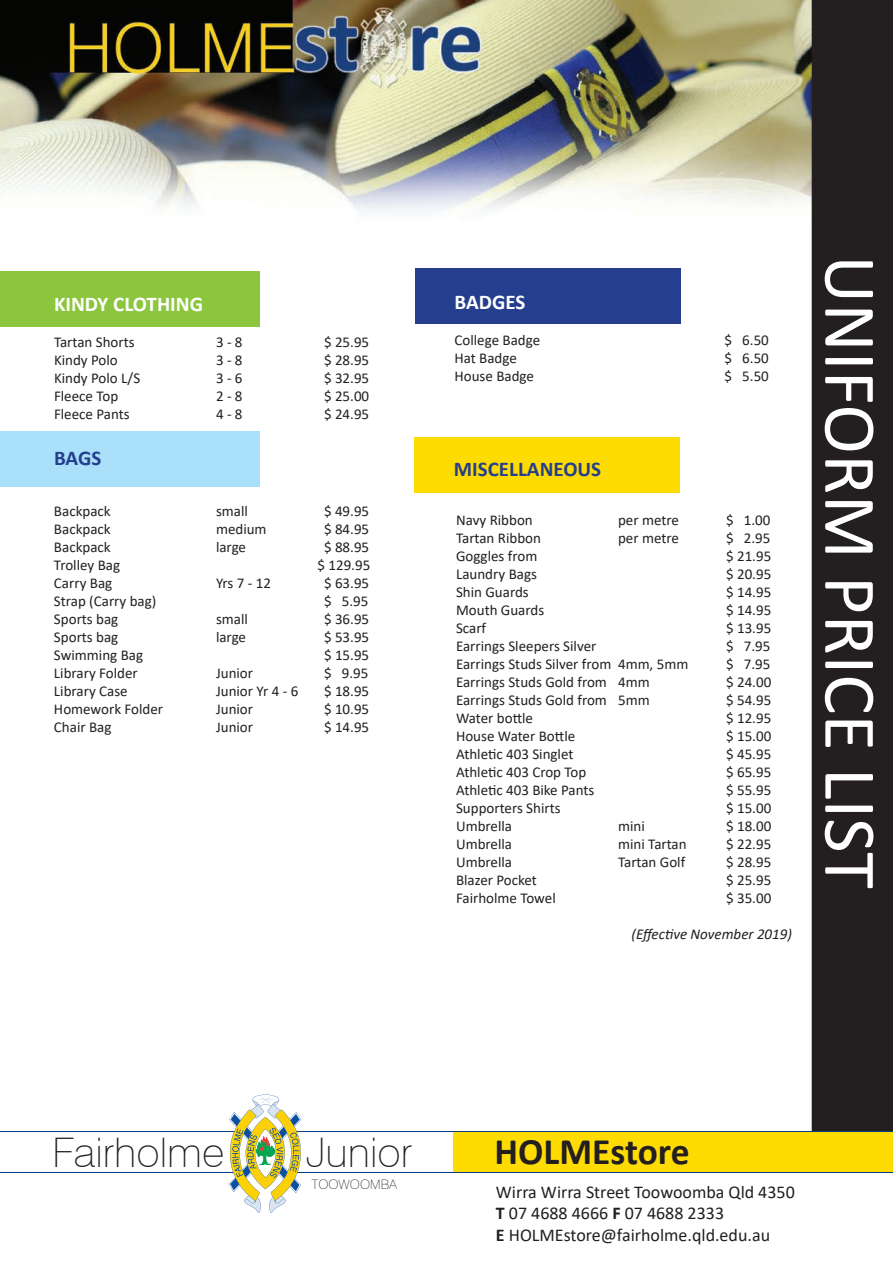
<style>
.page{position:relative;width:893px;height:1263px;background:#fff}
.page>*{position:absolute;margin:0;border:0;box-sizing:border-box;transform-origin:0 0}
.t1{font:75px "Calibri";color:#fff}
.t2{font:100 40.8px "Swiss 721 BT";color:#231f20;scale:1.05 1}
.t3{font:700 37.5px "Calibri";color:#231f20}
.t4{font:700 21px "Calibri";color:#fff}
.t5{font:700 21px "Calibri";color:#253f8e}
.t6{font:18px/21.6px "Calibri";color:#231f20}
.t7{font:15px "Calibri";color:#231f20}
.t8{font:italic 15px "Calibri";color:#231f20}
.t9{font:100 13.05px "Swiss 721 BT";color:#231f20;scale:1.05 1}
.s1{font-weight:700}
</style>
<div class="page">
<img style="left:0;top:0;width:812px;height:276px">
<div style="left:453px;top:1131px;width:440px;height:42px;background:#ffdc01"></div>
<div style="left:812px;top:0;width:81px;height:1131px;background:#231f20"></div>
<div style="left:0;top:271px;width:260px;height:55px;background:#8bc63e"></div>
<div style="left:415px;top:268px;width:266px;height:55px;background:#253f8e"></div>
<div style="left:0;top:432px;width:259px;height:55px;background:#aae0f9"></div>
<div style="left:415px;top:437px;width:265px;height:55px;background:#ffdc01"></div>
<hr style="left:0;top:1131px;width:237px;height:1px;background:#073f89">
<hr style="left:0;top:1172px;width:236px;height:1px;background:#073f89">
<hr style="left:294px;top:1131px;width:599px;height:1px;background:#073f89">
<hr style="left:296px;top:1172px;width:597px;height:1px;background:#073f89">
<svg style="left:228px;top:1094px;width:73px;height:119px"></svg>
<h3 class="t4" style="left:54px;top:289px;width:151px">KINDY CLOTHING</h3>
<p class="t7" style="left:54px;top:332px;width:82px">Tartan Shorts</p>
<p class="t7" style="left:216px;top:332px;width:28px">3 - 8</p>
<p class="t7" style="left:324px;top:332px;width:47px">$ 25.95</p>
<p class="t7" style="left:54px;top:350px;width:65px">Kindy Polo</p>
<p class="t7" style="left:216px;top:350px;width:28px">3 - 8</p>
<p class="t7" style="left:324px;top:350px;width:47px">$ 28.95</p>
<p class="t7" style="left:54px;top:368px;width:88px">Kindy Polo L/S</p>
<p class="t7" style="left:216px;top:368px;width:28px">3 - 6</p>
<p class="t7" style="left:324px;top:368px;width:47px">$ 32.95</p>
<p class="t7" style="left:54px;top:386px;width:66px">Fleece Top</p>
<p class="t7" style="left:216px;top:386px;width:28px">2 - 8</p>
<p class="t7" style="left:324px;top:386px;width:47px">$ 25.00</p>
<p class="t7" style="left:54px;top:404px;width:77px">Fleece Pants</p>
<p class="t7" style="left:216px;top:404px;width:28px">4 - 8</p>
<p class="t7" style="left:324px;top:404px;width:47px">$ 24.95</p>
<h3 class="t5" style="left:54px;top:444px;width:49px">BAGS</h3>
<p class="t7" style="left:54px;top:501px;width:58px">Backpack</p>
<p class="t7" style="left:216px;top:501px;width:33px">small</p>
<p class="t7" style="left:324px;top:501px;width:47px">$ 49.95</p>
<p class="t7" style="left:54px;top:519px;width:58px">Backpack</p>
<p class="t7" style="left:216px;top:519px;width:52px">medium</p>
<p class="t7" style="left:324px;top:519px;width:47px">$ 84.95</p>
<p class="t7" style="left:54px;top:537px;width:58px">Backpack</p>
<p class="t7" style="left:216px;top:537px;width:32px">large</p>
<p class="t7" style="left:324px;top:537px;width:47px">$ 88.95</p>
<p class="t7" style="left:54px;top:555px;width:68px">Trolley Bag</p>
<p class="t7" style="left:317px;top:555px;width:54px">$ 129.95</p>
<p class="t7" style="left:54px;top:573px;width:60px">Carry Bag</p>
<p class="t7" style="left:216px;top:573px;width:57px">Yrs 7 - 12</p>
<p class="t7" style="left:324px;top:573px;width:47px">$ 63.95</p>
<p class="t7" style="left:54px;top:591px;width:104px">Strap (Carry bag)</p>
<p class="t7" style="left:324px;top:591px;width:46px">$ 5.95</p>
<p class="t7" style="left:54px;top:609px;width:66px">Sports bag</p>
<p class="t7" style="left:216px;top:609px;width:33px">small</p>
<p class="t7" style="left:324px;top:609px;width:47px">$ 36.95</p>
<p class="t7" style="left:54px;top:627px;width:66px">Sports bag</p>
<p class="t7" style="left:216px;top:627px;width:32px">large</p>
<p class="t7" style="left:324px;top:627px;width:47px">$ 53.95</p>
<p class="t7" style="left:54px;top:645px;width:91px">Swimming Bag</p>
<p class="t7" style="left:324px;top:645px;width:47px">$ 15.95</p>
<p class="t7" style="left:54px;top:663px;width:85px">Library Folder</p>
<p class="t7" style="left:216px;top:663px;width:39px">Junior</p>
<p class="t7" style="left:324px;top:663px;width:46px">$ 9.95</p>
<p class="t7" style="left:54px;top:681px;width:75px">Library Case</p>
<p class="t7" style="left:216px;top:681px;width:84px">Junior Yr 4 - 6</p>
<p class="t7" style="left:324px;top:681px;width:47px">$ 18.95</p>
<p class="t7" style="left:54px;top:699px;width:111px">Homework Folder</p>
<p class="t7" style="left:216px;top:699px;width:39px">Junior</p>
<p class="t7" style="left:324px;top:699px;width:47px">$ 10.95</p>
<p class="t7" style="left:54px;top:717px;width:59px">Chair Bag</p>
<p class="t7" style="left:216px;top:717px;width:39px">Junior</p>
<p class="t7" style="left:324px;top:717px;width:47px">$ 14.95</p>
<h3 class="t4" style="left:454px;top:287px;width:72px">BADGES</h3>
<p class="t7" style="left:454px;top:330px;width:87px">College Badge</p>
<p class="t7" style="left:724px;top:330px;width:46px">$ 6.50</p>
<p class="t7" style="left:454px;top:348px;width:64px">Hat Badge</p>
<p class="t7" style="left:724px;top:348px;width:46px">$ 6.50</p>
<p class="t7" style="left:454px;top:366px;width:81px">House Badge</p>
<p class="t7" style="left:724px;top:366px;width:46px">$ 5.50</p>
<h3 class="t5" style="left:454px;top:454px;width:149px">MISCELLANEOUS</h3>
<p class="t7" style="left:456px;top:509px;width:78px">Navy Ribbon</p>
<p class="t7" style="left:618px;top:509px;width:62px">per metre</p>
<p class="t7" style="left:726px;top:509px;width:46px">$ 1.00</p>
<p class="t7" style="left:456px;top:527px;width:86px">Tartan Ribbon</p>
<p class="t7" style="left:618px;top:527px;width:62px">per metre</p>
<p class="t7" style="left:726px;top:527px;width:46px">$ 2.95</p>
<p class="t7" style="left:456px;top:545px;width:83px">Goggles from</p>
<p class="t7" style="left:726px;top:545px;width:47px">$ 21.95</p>
<p class="t7" style="left:456px;top:563px;width:82px">Laundry Bags</p>
<p class="t7" style="left:726px;top:563px;width:47px">$ 20.95</p>
<p class="t7" style="left:456px;top:581px;width:74px">Shin Guards</p>
<p class="t7" style="left:726px;top:581px;width:47px">$ 14.95</p>
<p class="t7" style="left:456px;top:599px;width:90px">Mouth Guards</p>
<p class="t7" style="left:726px;top:599px;width:47px">$ 14.95</p>
<p class="t7" style="left:456px;top:617px;width:32px">Scarf</p>
<p class="t7" style="left:726px;top:617px;width:47px">$ 13.95</p>
<p class="t7" style="left:456px;top:635px;width:142px">Earrings Sleepers Silver</p>
<p class="t7" style="left:726px;top:635px;width:46px">$ 7.95</p>
<p class="t7" style="left:456px;top:653px;width:234px">Earrings Studs Silver from 4mm, 5mm</p>
<p class="t7" style="left:726px;top:653px;width:46px">$ 7.95</p>
<p class="t7" style="left:456px;top:671px;width:195px">Earrings Studs Gold from 4mm</p>
<p class="t7" style="left:726px;top:671px;width:47px">$ 24.00</p>
<p class="t7" style="left:456px;top:689px;width:195px">Earrings Studs Gold from 5mm</p>
<p class="t7" style="left:726px;top:689px;width:47px">$ 54.95</p>
<p class="t7" style="left:456px;top:707px;width:79px">Water bottle</p>
<p class="t7" style="left:726px;top:707px;width:47px">$ 12.95</p>
<p class="t7" style="left:456px;top:725px;width:121px">House Water Bottle</p>
<p class="t7" style="left:726px;top:725px;width:47px">$ 15.00</p>
<p class="t7" style="left:456px;top:743px;width:119px">Athletic 403 Singlet</p>
<p class="t7" style="left:726px;top:743px;width:47px">$ 45.95</p>
<p class="t7" style="left:456px;top:761px;width:132px">Athletic 403 Crop Top</p>
<p class="t7" style="left:726px;top:761px;width:47px">$ 65.95</p>
<p class="t7" style="left:456px;top:779px;width:140px">Athletic 403 Bike Pants</p>
<p class="t7" style="left:726px;top:779px;width:47px">$ 55.95</p>
<p class="t7" style="left:456px;top:797px;width:106px">Supporters Shirts</p>
<p class="t7" style="left:726px;top:797px;width:47px">$ 15.00</p>
<p class="t7" style="left:456px;top:815px;width:58px">Umbrella</p>
<p class="t7" style="left:618px;top:815px;width:28px">mini</p>
<p class="t7" style="left:726px;top:815px;width:47px">$ 18.00</p>
<p class="t7" style="left:456px;top:833px;width:58px">Umbrella</p>
<p class="t7" style="left:618px;top:833px;width:70px">mini Tartan</p>
<p class="t7" style="left:726px;top:833px;width:47px">$ 22.95</p>
<p class="t7" style="left:456px;top:851px;width:58px">Umbrella</p>
<p class="t7" style="left:618px;top:851px;width:69px">Tartan Golf</p>
<p class="t7" style="left:726px;top:851px;width:47px">$ 28.95</p>
<p class="t7" style="left:456px;top:869px;width:82px">Blazer Pocket</p>
<p class="t7" style="left:726px;top:869px;width:47px">$ 25.95</p>
<p class="t7" style="left:456px;top:887px;width:101px">Fairholme Towel</p>
<p class="t7" style="left:726px;top:887px;width:47px">$ 35.00</p>
<p class="t8" style="left:632px;top:923px;width:162px">(Effective November 2019)</p>
<h1 class="t1" style="left:902px;top:255px;width:635px;rotate:90deg">UNIFORM PRICE LIST</h1>
<h2 class="t2" style="left:52px;top:1128px;width:165px">Fairholme</h2>
<h2 class="t2" style="left:305px;top:1128px;width:103px">Junior</h2>
<p class="t9" style="left:311px;top:1176px;width:83px">TOOWOOMBA</p>
<h3 class="t3" style="left:495px;top:1125px;width:197px">HOLMEstore</h3>
<p class="t6" style="left:496px;top:1180px;width:300px">Wirra Wirra Street Toowoomba Qld 4350<br><span class="s1">T</span> 07 4688 4666 <span class="s1">F</span> 07 4688 2333<br><span class="s1">E</span> HOLMEstore@fairholme.qld.edu.au</p>
</div>
